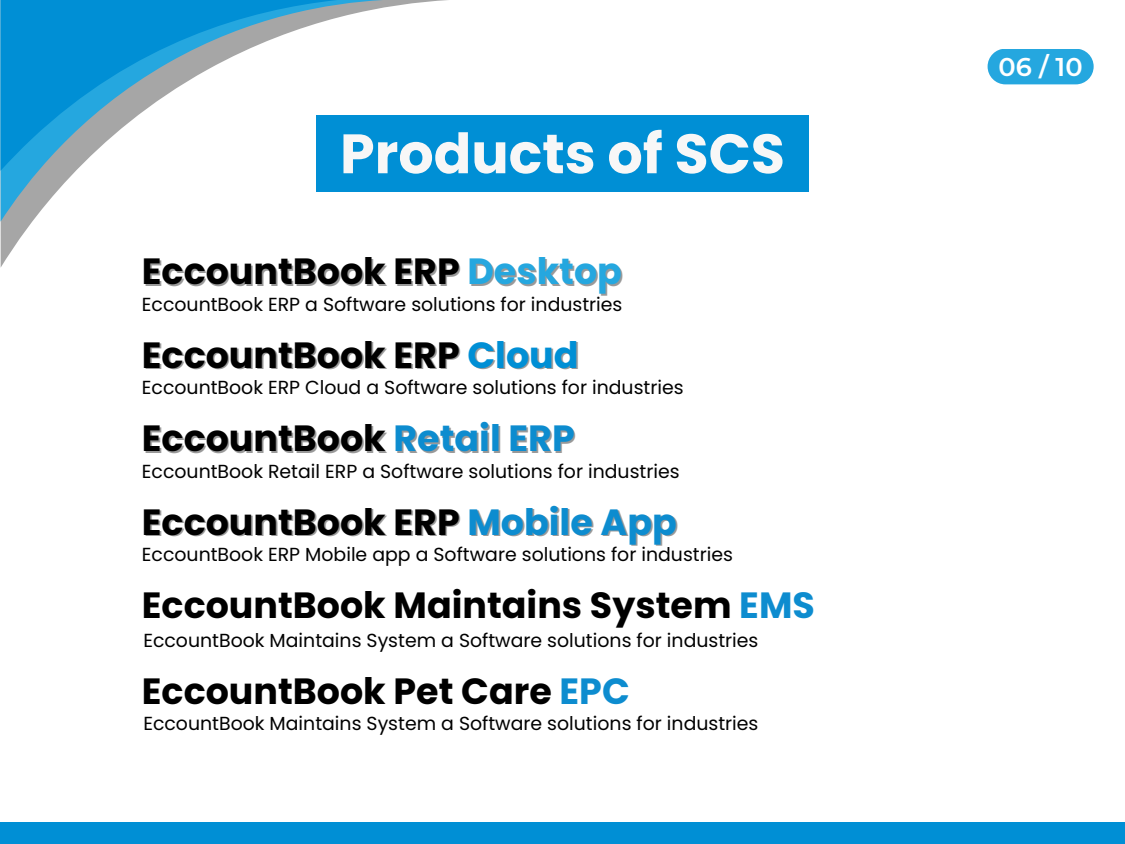
<style>
.page{position:relative;width:1125px;height:844px;background:#fff}
.page>*{position:absolute;margin:0;border:0;box-sizing:border-box;transform-origin:0 0}
.t1{font:700 55.43px "Poppins";color:#f7f7f7}
.t2{font:700 36.45px "Poppins";color:#000}
.t3{font:600 25.65px "Montserrat";color:#fff}
.t4{font:18.9px "Poppins";color:#000}
.s1{color:#25a7df}
.s2{color:rgb(0 0 0/.4)}
.s3{color:#0d8ccf}
</style>
<div class="page">
<div style="left:0;top:822px;width:1125px;height:22px;background:#008fd5"></div>
<svg style="left:1px;top:0;width:447px;height:267px"></svg>
<svg style="left:1px;top:0;width:384px;height:222px"></svg>
<svg style="left:1px;top:0;width:337px;height:171px"></svg>
<div style="left:316px;top:115px;width:493px;height:77px;background:#008fd5"></div>
<div style="left:988px;top:49px;width:106px;height:35px;background:#25a7df;border-radius:18px"></div>
<p class="t1" style="left:340px;top:115px;width:446px">Products of SCS</p>
<p class="t2" style="left:142px;top:246px;width:482px">EccountBook ERP <span class="s1">Desktop</span></p>
<p class="t4" style="left:142px;top:291px;width:482px">EccountBook ERP a Software solutions for industries</p>
<p class="t2" style="left:142px;top:329px;width:440px">EccountBook ERP <span class="s2">Cloud</span></p>
<p class="t4" style="left:142px;top:374px;width:543px">EccountBook ERP Cloud a Software solutions for industries</p>
<p class="t2" style="left:142px;top:413px;width:434px">EccountBook <span class="s3">Retail ERP</span></p>
<p class="t4" style="left:142px;top:458px;width:539px">EccountBook Retail ERP a Software solutions for industries</p>
<p class="t2" style="left:142px;top:496px;width:537px">EccountBook ERP <span class="s3">Mobile App</span></p>
<p class="t4" style="left:142px;top:541px;width:593px">EccountBook ERP Mobile app a Software solutions for industries</p>
<p class="t2" style="left:142px;top:580px;width:674px">EccountBook Maintains System <span class="s3">EMS</span></p>
<p class="t4" style="left:143px;top:627px;width:617px">EccountBook Maintains System a Software solutions for industries</p>
<p class="t2" style="left:142px;top:665px;width:489px">EccountBook Pet Care <span class="s3">EPC</span></p>
<p class="t4" style="left:143px;top:710px;width:617px">EccountBook Maintains System a Software solutions for industries</p>
<p class="t3" style="left:999px;top:51px;width:86px">06 / 10</p>
</div>
